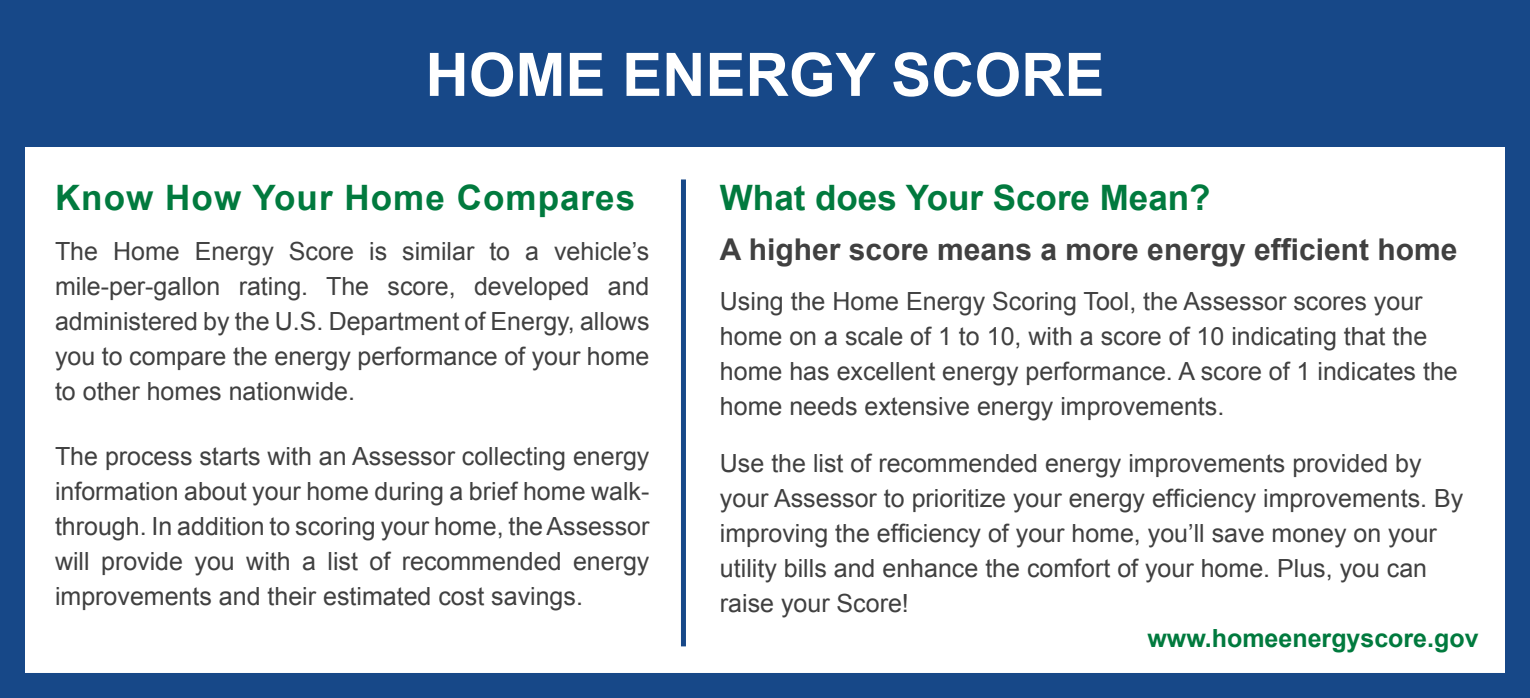
<style>
.page{position:relative;width:1530px;height:698px;background:#fff}
.page>*{position:absolute;margin:0;border:0;box-sizing:border-box;transform-origin:0 0}
.t1{font:700 60px "Arial";color:#fff}
.t2{font:700 35px "Arial";letter-spacing:.015em;color:#017a3e}
.t3{font:700 30px "Arial";color:#404040}
.t4{font:25px/35px "Arial";color:#404040;text-align:justify}
.t5{font:700 25px "Arial";color:#017a3e}
</style>
<div class="page">
<div style="left:681px;top:179px;width:5px;height:467px;background:#174888"></div>
<div style="left:8px;top:0;width:1522px;height:146px;background:#174888"></div>
<div style="left:0;top:0;width:1530px;height:698px;border:25px solid #174888"></div>
<p class="t1" style="left:425px;top:35px;width:681px">HOME ENERGY SCORE</p>
<p class="t2" style="left:55px;top:174px;width:582px">Know How Your Home Compares</p>
<p class="t4" style="left:55px;top:234px;width:596px">The Home Energy Score is similar to a vehicle’s mile-per-gallon rating. The score, developed and administered by the U.S. Department of Energy, allows you to compare the energy performance of your home to other homes nationwide.</p>
<p class="t4" style="left:55px;top:439px;width:596px">The process starts with an Assessor collecting energy information about your home during a brief home walk&shy;through. In addition to scoring your home, the Assessor will provide you with a list of recommended energy improvements and their estimated cost savings.</p>
<p class="t2" style="left:720px;top:174px;width:492px">What does Your Score Mean?</p>
<p class="t3" style="left:720px;top:229px;width:739px">A higher score means a more energy efficient home</p>
<p class="t4" style="left:720px;top:284px;width:739px;text-align:left">Using the Home Energy Scoring Tool, the Assessor scores your home on a scale of 1 to 10, with a score of 10 indicating that the home has excellent energy performance. A score of 1 indicates the home needs extensive energy improvements.</p>
<p class="t4" style="left:720px;top:446px;width:745px;text-align:left">Use the list of recommended energy improvements provided by your Assessor to prioritize your energy efficiency improvements. By improving the efficiency of your home, you’ll save money on your utility bills and enhance the comfort of your home. Plus, you can raise your Score!</p>
<p class="t5" style="left:1148px;top:621px;width:333px">www.homeenergyscore.gov</p>
</div>
